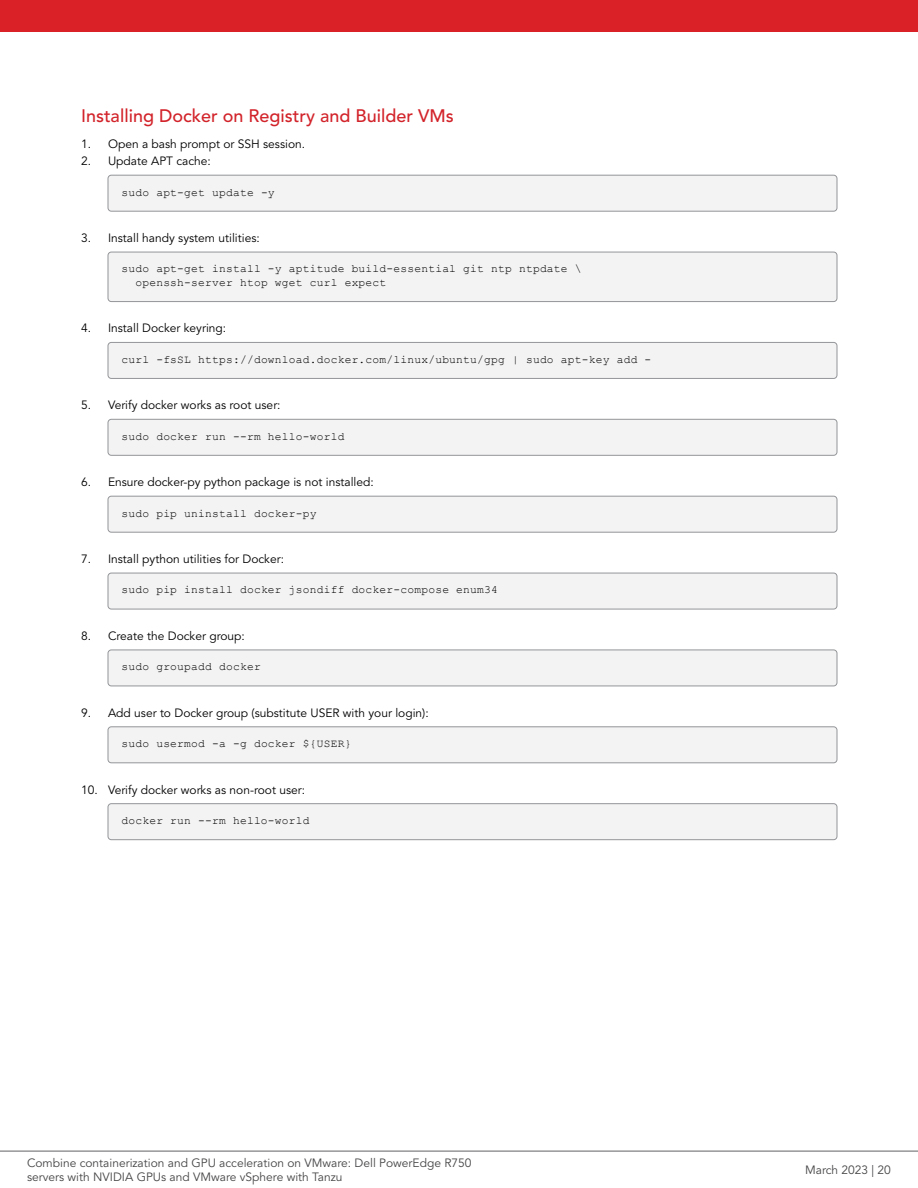
<style>
.page{position:relative;width:918px;height:1188px;background:#fff}
.page>*{position:absolute;margin:0;border:0;box-sizing:border-box;transform-origin:0 0}
.t1{font:500 18px "Avenir LT Pro";color:#d2232a}
.t2{font:12px "Avenir LT Pro";color:#000}
.t3{font:12px/14.4px "Avenir LT Pro";color:#464547}
.t4{font:11.25px/13.5px "Courier New";letter-spacing:.02em;color:#000}
</style>
<div class="page">
<div style="left:108px;top:175px;width:729px;height:36px;background:#f3f3f4;border-radius:3px"></div>
<div style="left:108px;top:175px;width:729px;height:36px;border:1px solid #939598;border-radius:3px"></div>
<div style="left:108px;top:252px;width:729px;height:50px;background:#f3f3f4;border-radius:3px"></div>
<div style="left:108px;top:252px;width:729px;height:50px;border:1px solid #939598;border-radius:3px"></div>
<div style="left:108px;top:342px;width:729px;height:36px;background:#f3f3f4;border-radius:3px"></div>
<div style="left:108px;top:342px;width:729px;height:37px;border:1px solid #939598;border-radius:3px"></div>
<div style="left:108px;top:419px;width:729px;height:36px;background:#f3f3f4;border-radius:3px"></div>
<div style="left:108px;top:419px;width:729px;height:37px;border:1px solid #939598;border-radius:3px"></div>
<div style="left:108px;top:496px;width:729px;height:36px;background:#f3f3f4;border-radius:3px"></div>
<div style="left:108px;top:496px;width:729px;height:36px;border:1px solid #939598;border-radius:3px"></div>
<div style="left:108px;top:573px;width:729px;height:36px;background:#f3f3f4;border-radius:3px"></div>
<div style="left:108px;top:573px;width:729px;height:36px;border:1px solid #939598;border-radius:3px"></div>
<div style="left:108px;top:650px;width:729px;height:36px;background:#f3f3f4;border-radius:3px"></div>
<div style="left:108px;top:650px;width:729px;height:36px;border:1px solid #939598;border-radius:3px"></div>
<div style="left:108px;top:727px;width:729px;height:36px;background:#f3f3f4;border-radius:3px"></div>
<div style="left:108px;top:727px;width:729px;height:36px;border:1px solid #939598;border-radius:3px"></div>
<div style="left:108px;top:804px;width:729px;height:36px;background:#f3f3f4;border-radius:3px"></div>
<div style="left:108px;top:803px;width:729px;height:37px;border:1px solid #939598;border-radius:3px"></div>
<hr style="left:0;top:1151px;width:918px;height:1px;background:#616264">
<div style="left:0;top:0;width:918px;height:32px;background:#da2128"></div>
<h1 class="t1" style="left:81px;top:105px;width:374px">Installing Docker on Registry and Builder VMs</h1>
<p class="t2" style="left:81px;top:137px;width:226px">1. Open a bash prompt or SSH session.</p>
<p class="t2" style="left:81px;top:154px;width:131px">2. Update APT cache:</p>
<p class="t4" style="left:122px;top:185px;width:155px">sudo apt-get update -y</p>
<p class="t2" style="left:81px;top:231px;width:180px">3. Install handy system utilities:</p>
<p class="t4" style="left:135px;top:262px;width:448px;text-indent:-14px">sudo apt-get install -y aptitude build-essential git ntp ntpdate \ openssh-server htop wget curl expect</p>
<p class="t2" style="left:81px;top:321px;width:147px">4. Install Docker keyring:</p>
<p class="t4" style="left:122px;top:352px;width:531px">curl -fsSL https://download.docker.com/linux/ubuntu/gpg | sudo apt-key add -</p>
<p class="t2" style="left:81px;top:398px;width:201px">5. Verify docker works as root user:</p>
<p class="t4" style="left:122px;top:429px;width:224px">sudo docker run --rm hello-world</p>
<p class="t2" style="left:81px;top:475px;width:294px">6. Ensure docker-py python package is not installed:</p>
<p class="t4" style="left:122px;top:506px;width:197px">sudo pip uninstall docker-py</p>
<p class="t2" style="left:81px;top:552px;width:205px">7. Install python utilities for Docker:</p>
<p class="t4" style="left:122px;top:583px;width:378px">sudo pip install docker jsondiff docker-compose enum34</p>
<p class="t2" style="left:81px;top:629px;width:165px">8. Create the Docker group:</p>
<p class="t4" style="left:122px;top:660px;width:141px">sudo groupadd docker</p>
<p class="t2" style="left:81px;top:706px;width:349px">9. Add user to Docker group (substitute USER with your login):</p>
<p class="t4" style="left:122px;top:737px;width:231px">sudo usermod -a -g docker ${USER}</p>
<p class="t2" style="left:81px;top:782px;width:226px">10. Verify docker works as non-root user:</p>
<p class="t4" style="left:122px;top:813px;width:190px">docker run --rm hello-world</p>
<p class="t3" style="left:27px;top:1156px;width:446px">Combine containerization and GPU acceleration on VMware: Dell PowerEdge R750 servers with NVIDIA GPUs and VMware vSphere with Tanzu</p>
<p class="t3" style="left:805px;top:1163px;width:87px">March 2023 | 20</p>
</div>
